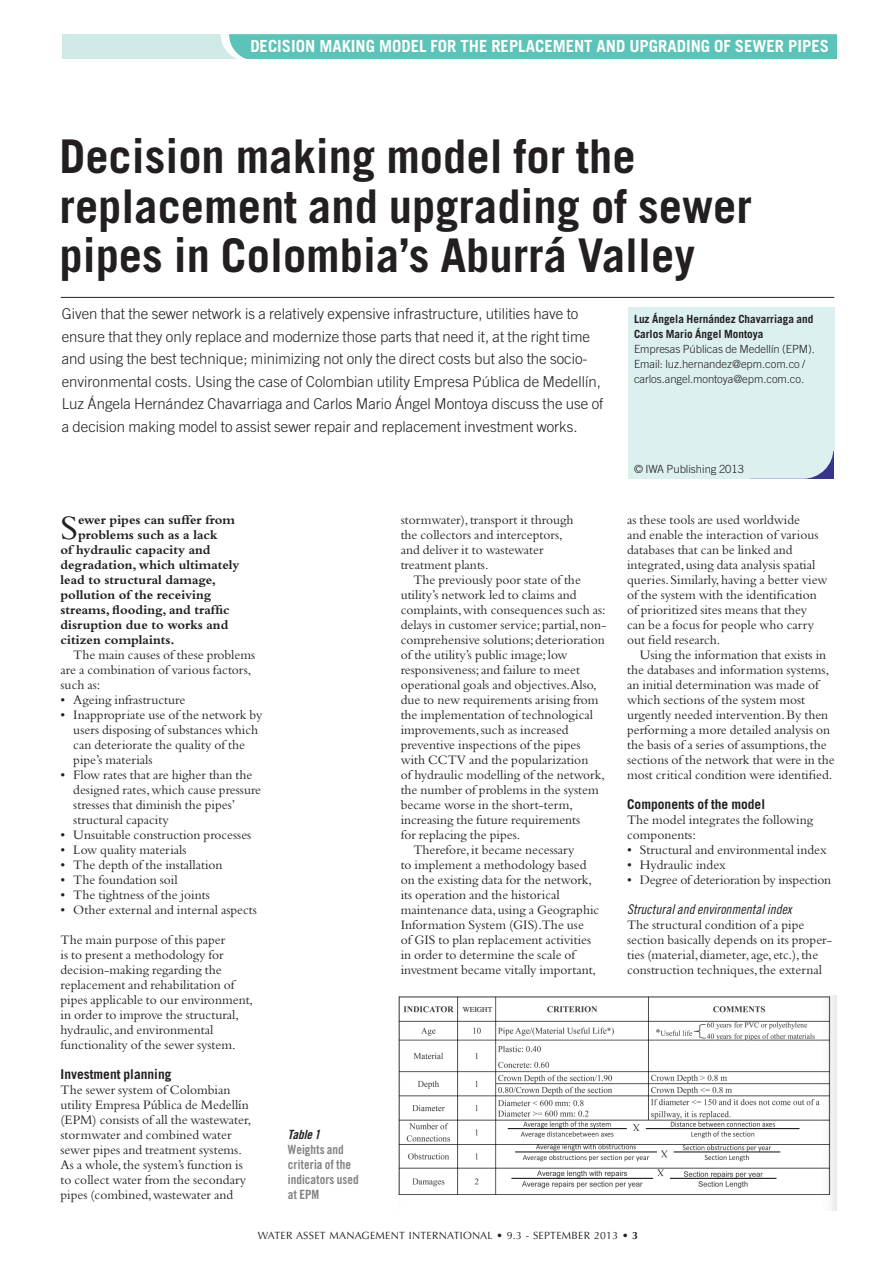
<style>
.page{position:relative;width:893px;height:1263px;background:#fff}
.page>*{position:absolute;margin:0;border:0;box-sizing:border-box;transform-origin:0 0}
.t1{font:700 46.5px/49.5px "Trade Gothic";color:#231f20}
.t2{font:35.7px "Bembo";color:#231f20}
.t3{font:700 16.8px "Trade Gothic";color:#fff}
.t4{font:300 15px/22.5px "Trade Gothic";color:#231f20}
.t5{font:13.5px/15px "Bembo";color:#231f20}
.t6{font:700 13.5px "Bembo";color:#231f20}
.t7{font:700 13.5px "Trade Gothic";color:#231f20}
.t8{font:13.5px "Trade Gothic Cond Eighteen Obl";color:#231f20}
.t9{font:12.75px/15px "Trade Gothic Bold Cond Twenty";color:#808285}
.t10{font:12.75px "Trade Gothic Bold Cond Twenty Obl";color:#231f20}
.t11{font:300 11.25px/15px "Trade Gothic";letter-spacing:-.005em;color:#231f20}
.t12{font:700 11.25px/15px "Trade Gothic";color:#231f20}
.t13{font:10.5px "Optima";letter-spacing:.03em;color:#231f20}
.t14{font:7.5px "Times";color:#231f20}
.s1{font-weight:700}
</style>
<div class="page">
<hr style="left:61px;top:297px;width:773px;height:1px;background:#231f20">
<div style="left:694px;top:418px;width:139px;height:61px;background:#dcf0ef;border-radius:30px"></div>
<div style="left:628px;top:308px;width:206px;height:143px;background:#dcf0ef"></div>
<div style="left:628px;top:413px;width:122px;height:66px;background:#dcf0ef"></div>
<img style="left:398px;top:995px;width:439px;height:216px">
<div style="left:62px;top:34px;width:774px;height:25px;background:#cfeae6"></div>
<div style="left:221px;top:34px;width:615px;height:25px;background:#5bc3b7"></div>
<p class="t3" style="left:250px;top:40px;width:580px">DECISION MAKING MODEL FOR THE REPLACEMENT AND UPGRADING OF SEWER PIPES</p>
<h1 class="t1" style="left:60px;top:136px;width:694px">Decision making model for the replacement and upgrading of sewer pipes in Colombia’s Aburrá Valley</h1>
<p class="t4" style="left:62px;top:304px;width:543px">Given that the sewer network is a relatively expensive infrastructure, utilities have to ensure that they only replace and modernize those parts that need it, at the right time and using the best technique; minimizing not only the direct costs but also the socio&shy;environmental costs. Using the case of Colombian utility Empresa Pública de Medellín, Luz Ángela Hernández Chavarriaga and Carlos Mario Ángel Montoya discuss the use of a decision making model to assist sewer repair and replacement investment works.</p>
<p class="t12" style="left:634px;top:312px;width:181px">Luz Ángela Hernández Chavarriaga and<br>Carlos Mario Ángel Montoya</p>
<p class="t11" style="left:634px;top:342px;width:182px">Empresas Públicas de Medellín (EPM).<br>Email: luz.hernandez@epm.com.co / carlos.angel.montoya@epm.com.co.</p>
<h2 class="t2" style="left:61px;top:515px;width:19px">S</h2>
<p class="t6" style="left:78px;top:515px;width:159px">ewer pipes can suffer from</p>
<p class="t6" style="left:78px;top:530px;width:141px">problems such as a lack</p>
<p class="t6" style="left:61px;top:545px;width:152px">of hydraulic capacity and</p>
<p class="t6" style="left:61px;top:560px;width:181px">degradation, which ultimately</p>
<p class="t6" style="left:61px;top:575px;width:157px">lead to structural damage,</p>
<p class="t6" style="left:61px;top:590px;width:152px">pollution of the receiving</p>
<p class="t6" style="left:61px;top:605px;width:171px">streams, flooding, and traffic</p>
<p class="t6" style="left:61px;top:620px;width:169px">disruption due to works and</p>
<p class="t6" style="left:61px;top:635px;width:116px">citizen complaints.</p>
<p class="t5" style="left:61px;top:648px;width:196px;text-indent:13px">The main causes of these problems are a combination of various factors, such as:</p>
<p class="t5" style="left:61px;top:693px;width:126px">• Ageing infrastructure</p>
<p class="t5" style="left:73px;top:708px;width:191px;text-indent:-13px">• Inappropriate use of the network by users disposing of substances which can deteriorate the quality of the pipe’s materials</p>
<p class="t5" style="left:73px;top:768px;width:189px;text-indent:-13px">• Flow rates that are higher than the designed rates,which cause pressure stresses that diminish the pipes’ structural capacity</p>
<p class="t5" style="left:61px;top:828px;width:192px">• Unsuitable construction processes</p>
<p class="t5" style="left:61px;top:843px;width:128px">• Low quality materials</p>
<p class="t5" style="left:61px;top:858px;width:164px">• The depth of the installation</p>
<p class="t5" style="left:61px;top:873px;width:119px">• The foundation soil</p>
<p class="t5" style="left:61px;top:888px;width:151px">• The tightness of the joints</p>
<p class="t5" style="left:61px;top:903px;width:198px">• Other external and internal aspects</p>
<p class="t5" style="left:61px;top:933px;width:194px">The main purpose of this paper<br>is to present a methodology for decision-making regarding the replacement and rehabilitation of pipes applicable to our environment, in order to improve the structural, hydraulic,and environmental functionality of the sewer system.</p>
<p class="t7" style="left:61px;top:1069px;width:112px">Investment planning</p>
<p class="t5" style="left:61px;top:1083px;width:192px">The sewer system of Colombian utility Empresa Pública de Medellín (EPM) consists of all the wastewater, stormwater and combined water sewer pipes and treatment systems.<br>As a whole,the system’s function is to collect water from the secondary pipes (combined,wastewater and</p>
<p class="t10" style="left:288px;top:1129px;width:34px">Table 1</p>
<p class="t9" style="left:288px;top:1143px;width:72px">Weights and criteria of the indicators used at EPM</p>
<p class="t5" style="left:401px;top:513px;width:174px">stormwater),transport it through the collectors and interceptors, and deliver it to wastewater treatment plants.</p>
<p class="t5" style="left:413px;top:573px;width:169px">The previously poor state of the</p>
<p class="t5" style="left:401px;top:588px;width:177px">utility’s network led to claims and</p>
<p class="t5" style="left:401px;top:603px;width:207px">complaints,with consequences such as:</p>
<p class="t5" style="left:401px;top:618px;width:207px">delays in customer service;partial,non-</p>
<p class="t5" style="left:401px;top:633px;width:206px">comprehensive solutions;deterioration</p>
<p class="t5" style="left:401px;top:648px;width:168px">of the utility’s public image;low</p>
<p class="t5" style="left:401px;top:663px;width:181px">responsiveness;and failure to meet</p>
<p class="t5" style="left:401px;top:678px;width:198px">operational goals and objectives.Also,</p>
<p class="t5" style="left:401px;top:693px;width:199px">due to new requirements arising from</p>
<p class="t5" style="left:401px;top:708px;width:194px">the implementation of technological</p>
<p class="t5" style="left:401px;top:723px;width:170px">improvements,such as increased</p>
<p class="t5" style="left:401px;top:738px;width:181px">preventive inspections of the pipes</p>
<p class="t5" style="left:401px;top:753px;width:189px">with CCTV and the popularization</p>
<p class="t5" style="left:401px;top:768px;width:206px">of hydraulic modelling of the network,</p>
<p class="t5" style="left:401px;top:783px;width:200px">the number of problems in the system</p>
<p class="t5" style="left:401px;top:798px;width:174px">became worse in the short-term,</p>
<p class="t5" style="left:401px;top:813px;width:181px">increasing the future requirements</p>
<p class="t5" style="left:401px;top:828px;width:121px">for replacing the pipes.</p>
<p class="t5" style="left:413px;top:843px;width:162px">Therefore,it became necessary</p>
<p class="t5" style="left:401px;top:858px;width:187px">to implement a methodology based</p>
<p class="t5" style="left:401px;top:873px;width:193px">on the existing data for the network,</p>
<p class="t5" style="left:401px;top:888px;width:161px">its operation and the historical</p>
<p class="t5" style="left:401px;top:903px;width:200px">maintenance data,using a Geographic</p>
<p class="t5" style="left:401px;top:918px;width:185px">Information System (GIS).The use</p>
<p class="t5" style="left:401px;top:933px;width:192px">of GIS to plan replacement activities</p>
<p class="t5" style="left:401px;top:948px;width:176px">in order to determine the scale of</p>
<p class="t5" style="left:401px;top:963px;width:197px">investment became vitally important,</p>
<p class="t14" style="left:463px;top:1005px;width:31px">WEIGHT</p>
<p class="t11" style="left:634px;top:462px;width:112px">© IWA Publishing 2013</p>
<p class="t5" style="left:627px;top:513px;width:202px">as these tools are used worldwide<br>and enable the interaction of various databases that can be linked and integrated,using data analysis spatial queries.Similarly,having a better view of the system with the identification of prioritized sites means that they can be a focus for people who carry out field research.</p>
<p class="t5" style="left:627px;top:648px;width:209px;text-indent:13px">Using the information that exists in the databases and information systems, an initial determination was made of which sections of the system most urgently needed intervention.By then performing a more detailed analysis on the basis of a series of assumptions,the sections of the network that were in the most critical condition were identified.</p>
<p class="t7" style="left:627px;top:799px;width:139px">Components of the model</p>
<p class="t5" style="left:627px;top:813px;width:188px">The model integrates the following components:</p>
<p class="t5" style="left:627px;top:843px;width:201px">• Structural and environmental index</p>
<p class="t5" style="left:627px;top:858px;width:100px">• Hydraulic index</p>
<p class="t5" style="left:627px;top:873px;width:206px">• Degree of deterioration by inspection</p>
<p class="t8" style="left:627px;top:904px;width:166px">Structural and environmental index</p>
<p class="t5" style="left:627px;top:918px;width:207px">The structural condition of a pipe section basically depends on its proper&shy;ties (material,diameter,age, etc.),the construction techniques,the external</p>
<p class="t13" style="left:258px;top:1231px;width:382px">WATER ASSET MANAGEMENT INTERNATIONAL • 9.3 - SEPTEMBER 2013 • <span class="s1">3</span></p>
</div>
